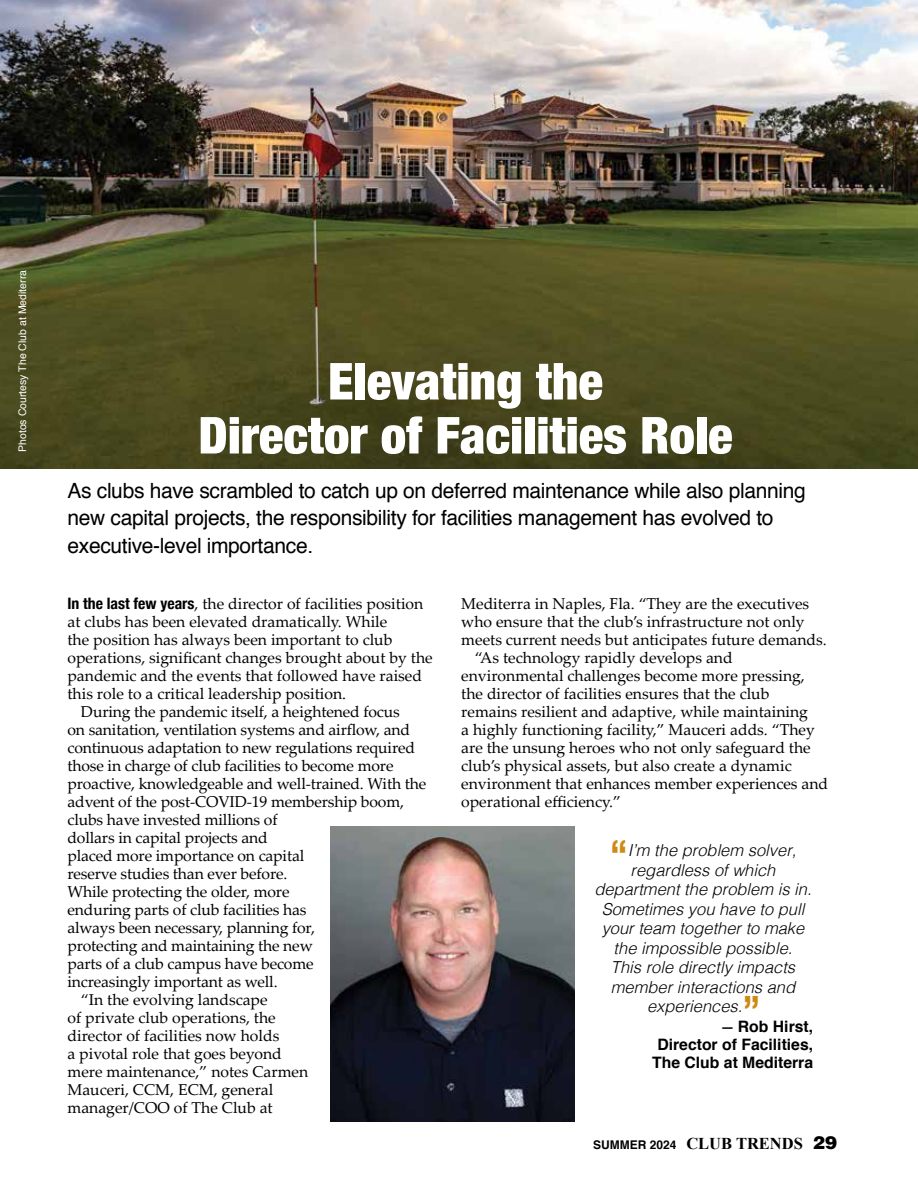
<style>
.page{position:relative;width:918px;height:1188px;background:#fff}
.page>*{position:absolute;margin:0;border:0;box-sizing:border-box;transform-origin:0 0}
.t1{font:900 condensed 51px/54px "Helvetica Neue";color:#fff;text-align:center}
.t2{font:700 condensed 39px "Helvetica Neue";color:#ce8a14}
.t3{font:21px/27px "Helvetica";letter-spacing:-.015em;color:#000}
.t4{font:italic 300 16.5px "Helvetica";color:#000}
.t5{font:15.75px "Palatino Linotype";color:#000}
.t6{font:700 15.75px/18px "Helvetica";color:#000;text-align:center}
.t7{font:700 12px "Helvetica";color:#000}
.t8{font:10.5px "Helvetica";color:#fff}
.s1{font-family:"Helvetica Neue";font-weight:700;font-stretch:condensed}
.s2{font-size:13.5px}
.s3{font-family:"Times New Roman";font-size:16.5px}
.s4{font-weight:900;font-size:18px}
</style>
<div class="page">
<img style="left:0;top:0;width:918px;height:469px">
<img style="left:330px;top:826px;width:244px;height:295px">
<p class="t8" style="left:14px;top:452px;width:183px;rotate:-90deg">Photos Courtesy The Club at Mediterra</p>
<h1 class="t1" style="left:198px;top:352px;width:536px">Elevating the<br>Director of Facilities Role</h1>
<h3 class="t3" style="left:68px;top:478px;width:740px">As clubs have scrambled to catch up on deferred maintenance while also planning new capital projects, the responsibility for facilities management has evolved to executive-level importance.</h3>
<p class="t5" style="left:68px;top:593px;width:357px"><span class="s1">In the last few years</span>, the director of facilities position</p>
<p class="t5" style="left:68px;top:611px;width:321px">at clubs has been elevated dramatically. While</p>
<p class="t5" style="left:68px;top:629px;width:326px">the position has always been important to club</p>
<p class="t5" style="left:68px;top:647px;width:367px">operations, significant changes brought about by the</p>
<p class="t5" style="left:68px;top:665px;width:356px">pandemic and the events that followed have raised</p>
<p class="t5" style="left:68px;top:683px;width:280px">this role to a critical leadership position.</p>
<p class="t5" style="left:81px;top:701px;width:320px">During the pandemic itself, a heightened focus</p>
<p class="t5" style="left:68px;top:719px;width:344px">on sanitation, ventilation systems and airflow, and</p>
<p class="t5" style="left:68px;top:737px;width:349px">continuous adaptation to new regulations required</p>
<p class="t5" style="left:68px;top:755px;width:328px">those in charge of club facilities to become more</p>
<p class="t5" style="left:68px;top:773px;width:360px">proactive, knowledgeable and well-trained. With the</p>
<p class="t5" style="left:68px;top:791px;width:338px">advent of the post-COVID-19 membership boom,</p>
<p class="t5" style="left:68px;top:809px;width:212px">clubs have invested millions of</p>
<p class="t5" style="left:68px;top:827px;width:202px">dollars in capital projects and</p>
<p class="t5" style="left:68px;top:845px;width:238px">placed more importance on capital</p>
<p class="t5" style="left:68px;top:863px;width:221px">reserve studies than ever before.</p>
<p class="t5" style="left:68px;top:881px;width:224px">While protecting the older, more</p>
<p class="t5" style="left:68px;top:899px;width:241px">enduring parts of club facilities has</p>
<p class="t5" style="left:68px;top:917px;width:249px">always been necessary, planning for,</p>
<p class="t5" style="left:68px;top:935px;width:247px">protecting and maintaining the new</p>
<p class="t5" style="left:68px;top:953px;width:248px">parts of a club campus have become</p>
<p class="t5" style="left:68px;top:971px;width:212px">increasingly important as well.</p>
<p class="t5" style="left:81px;top:989px;width:188px">“In the evolving landscape</p>
<p class="t5" style="left:68px;top:1007px;width:210px">of private club operations, the</p>
<p class="t5" style="left:68px;top:1025px;width:213px">director of facilities now holds</p>
<p class="t5" style="left:68px;top:1043px;width:216px">a pivotal role that goes beyond</p>
<p class="t5" style="left:68px;top:1061px;width:242px">mere maintenance,” notes Carmen</p>
<p class="t5" style="left:68px;top:1079px;width:207px">Mauceri, CCM, ECM, general</p>
<p class="t5" style="left:68px;top:1097px;width:207px">manager/COO of The Club at</p>
<p class="t5" style="left:461px;top:592px;width:350px">Mediterra in Naples, Fla. “They are the executives</p>
<p class="t5" style="left:461px;top:610px;width:345px">who ensure that the club’s infrastructure not only</p>
<p class="t5" style="left:461px;top:628px;width:367px">meets current needs but anticipates future demands.</p>
<p class="t5" style="left:475px;top:646px;width:259px">“As technology rapidly develops and</p>
<p class="t5" style="left:461px;top:664px;width:345px">environmental challenges become more pressing,</p>
<p class="t5" style="left:461px;top:682px;width:310px">the director of facilities ensures that the club</p>
<p class="t5" style="left:461px;top:700px;width:348px">remains resilient and adaptive, while maintaining</p>
<p class="t5" style="left:461px;top:718px;width:355px">a highly functioning facility,” Mauceri adds. “They</p>
<p class="t5" style="left:461px;top:736px;width:351px">are the unsung heroes who not only safeguard the</p>
<p class="t5" style="left:461px;top:754px;width:332px">club’s physical assets, but also create a dynamic</p>
<p class="t5" style="left:461px;top:772px;width:368px">environment that enhances member experiences and</p>
<p class="t5" style="left:461px;top:790px;width:161px">operational efficiency.”</p>
<h2 class="t2" style="left:610px;top:822px;width:20px">“</h2>
<p class="t4" style="left:628px;top:836px;width:170px">I’m the problem solver,</p>
<p class="t4" style="left:631px;top:856px;width:146px">regardless of which</p>
<p class="t4" style="left:594px;top:875px;width:219px">department the problem is in.</p>
<p class="t4" style="left:602px;top:895px;width:204px">Sometimes you have to pull</p>
<p class="t4" style="left:602px;top:914px;width:204px">your team together to make</p>
<p class="t4" style="left:614px;top:934px;width:180px">the impossible possible.</p>
<p class="t4" style="left:611px;top:953px;width:186px">This role directly impacts</p>
<p class="t4" style="left:611px;top:973px;width:186px">member interactions and</p>
<p class="t4" style="left:647px;top:992px;width:97px">experiences.</p>
<p class="t6" style="left:721px;top:1017px;width:94px"><span class="s2">—</span> Rob Hirst,</p>
<h2 class="t2" style="left:742px;top:978px;width:20px">”</h2>
<p class="t6" style="left:652px;top:1035px;width:163px">Director of Facilities,<br>The Club at Mediterra</p>
<p class="t7" style="left:593px;top:1135px;width:245px">SUMMER 2024 <span class="s3">CLUB TRENDS</span> <span class="s4">29</span></p>
</div>
